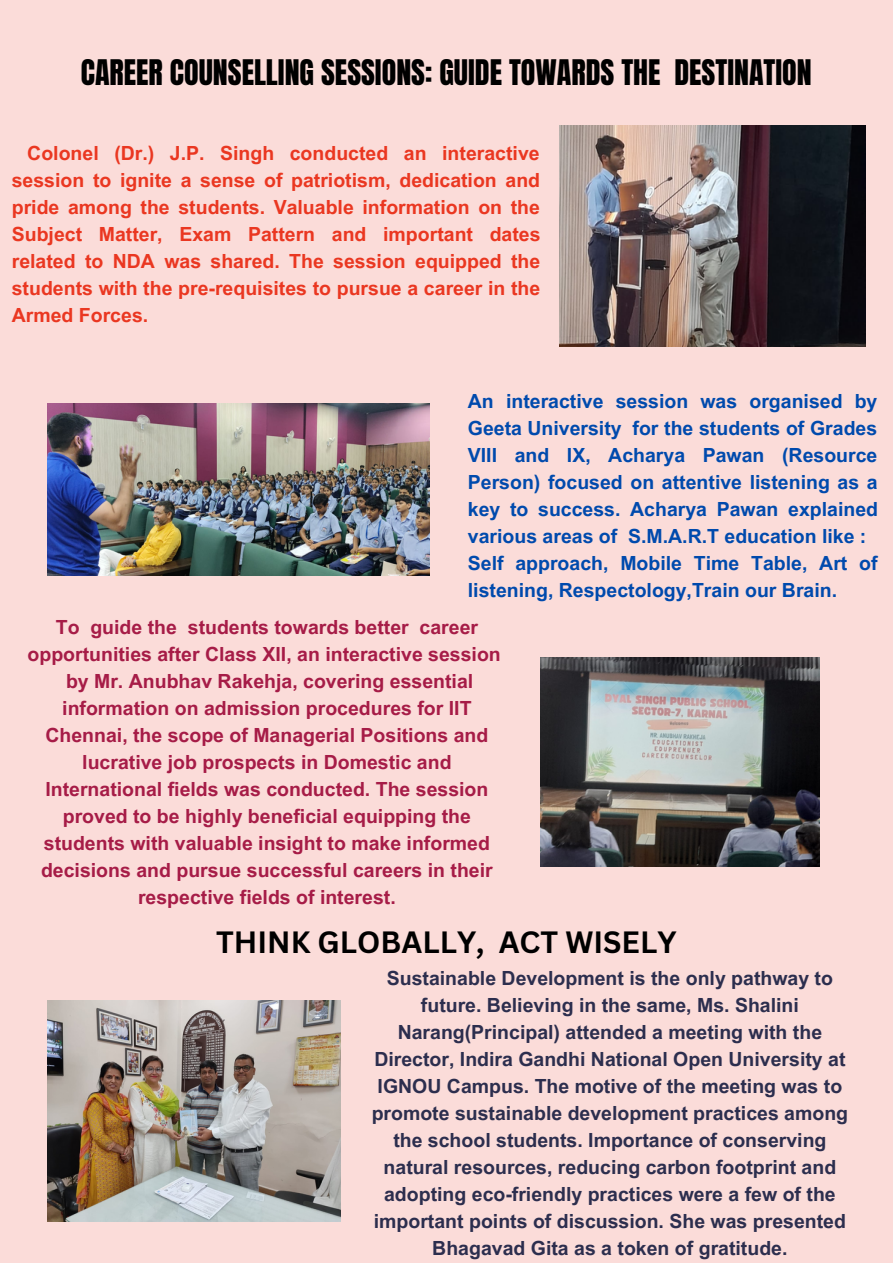
<style>
.page{position:relative;width:893px;height:1264px;background:#fff}
.page>*{position:absolute;margin:0;border:0;box-sizing:border-box;transform-origin:0 0}
.t1{font:30px "Anton";color:#000}
.t2{font:700 30px "Canva Sans";color:#000}
.t3{font:700 19.5px/27px "Arial MT Pro";color:#2c2e4e;text-align:center}
.t4{font:700 19.5px/27px "Arial MT Pro";color:#a61c47;text-align:center}
.t5{font:700 19.5px/27px "Arial MT Pro";color:#ea3721;text-align:justify}
.t6{font:700 19.5px/27px "Arial MT Pro";color:#004aad;text-align:justify}
</style>
<div class="page">
<div style="left:0;top:0;width:892px;height:1262px;background:#fbdcd9"></div>
<img style="left:560px;top:125px;width:305px;height:222px">
<img style="left:47px;top:404px;width:382px;height:172px">
<img style="left:540px;top:657px;width:279px;height:209px">
<img style="left:47px;top:1000px;width:293px;height:220px">
<p class="t1" style="left:81px;top:51px;width:732px">CAREER COUNSELLING SESSIONS: GUIDE TOWARDS THE DESTINATION</p>
<p class="t5" style="left:12px;top:142px;width:530px;text-indent:16px">Colonel (Dr.) J.P. Singh conducted an interactive session to ignite a sense of patriotism, dedication and pride among the students. Valuable information on the Subject Matter, Exam Pattern and important dates related to NDA was shared. The session equipped the students with the pre-requisites to pursue a career in the Armed Forces.</p>
<p class="t6" style="left:468px;top:390px;width:412px">An interactive session was organised by Geeta University for the students of Grades VIII and IX, Acharya Pawan (Resource Person) focused on attentive listening as a key to success. Acharya Pawan explained various areas of S.M.A.R.T education like :</p>
<p class="t6" style="left:468px;top:552px;width:411px">Self approach, Mobile Time Table, Art of listening, Respectology,Train our Brain.</p>
<p class="t4" style="left:28px;top:616px;width:475px">To guide the students towards better career opportunities after Class XII, an interactive session by Mr. Anubhav Rakehja, covering essential information on admission procedures for IIT Chennai, the scope of Managerial Positions and lucrative job prospects in Domestic and International fields was conducted. The session proved to be highly beneficial equipping the students with valuable insight to make informed decisions and pursue successful careers in their respective fields of interest.</p>
<p class="t2" style="left:216px;top:920px;width:462px">THINK GLOBALLY, ACT WISELY</p>
<p class="t3" style="left:371px;top:967px;width:478px">Sustainable Development is the only pathway to future. Believing in the same, Ms. Shalini Narang(Principal) attended a meeting with the Director, Indira Gandhi National Open University at IGNOU Campus. The motive of the meeting was to promote sustainable development practices among the school students. Importance of conserving natural resources, reducing carbon footprint and adopting eco-friendly practices were a few of the important points of discussion. She was presented Bhagavad Gita as a token of gratitude.</p>
</div>
